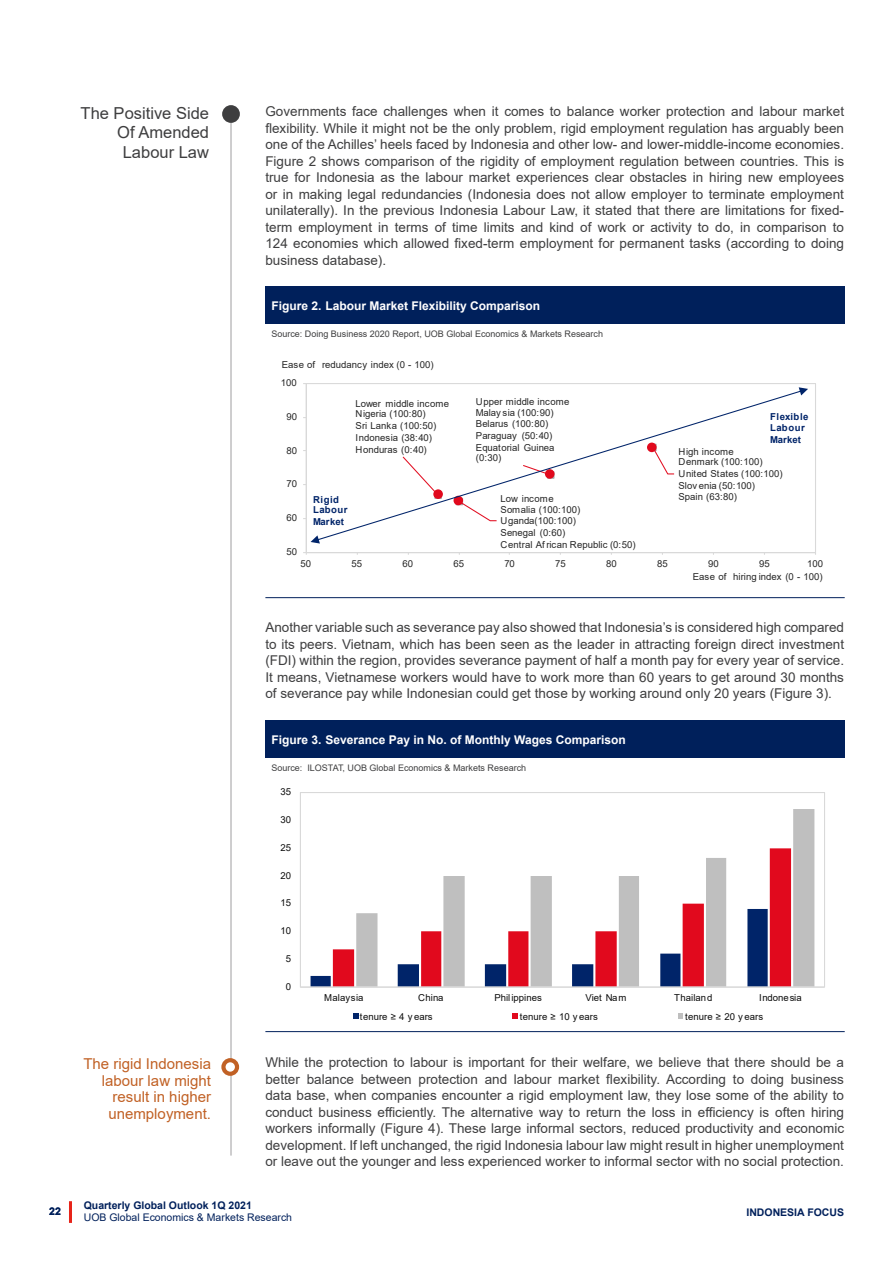
<style>
.page{position:relative;width:893px;height:1263px;background:#fff}
.page>*{position:absolute;margin:0;border:0;box-sizing:border-box;transform-origin:0 0}
.t1{font:16.5px/19.5px "Arial";color:#3e3e3f;text-align:right}
.t2{font:15px/16.5px "Arial";color:#c16125;text-align:right}
.t3{font:13.5px/16.5px "Arial";color:#3e3e3f;text-align:justify}
.t4{font:700 12px "Arial";color:#fff}
.t5{font:700 10.5px "Arial";color:#00205b}
.t6{font:10.5px "Arial";color:#00205b}
.t7{font:9.6px/11.7px "Arial";color:#262626}
.t8{font:9.6px "Arial";color:#0d0d0d}
.t9{font:700 9.6px/10.6px "Arial";letter-spacing:.055em;color:#002469}
.t10{font:9px "Arial";color:#3e3e3f}
</style>
<div class="page">
<hr style="left:69px;top:1201px;width:3px;height:22px;background:#e72419">
<hr style="left:230px;top:107px;width:2px;height:1048px;background:#a9a8aa">
<div style="left:222px;top:105px;width:18px;height:18px;background:#3e3e3f;border-radius:50%"></div>
<div style="left:265px;top:287px;width:580px;height:37px;background:#00205b"></div>
<hr style="left:265px;top:597px;width:580px;height:1px;background:#00205b">
<div style="left:306px;top:383px;width:510px;height:170px;border:1px solid #d9d9d9"></div>
<hr style="left:306px;top:384px;width:1px;height:169px;background:#d9d9d9">
<hr style="left:306px;top:552px;width:509px;height:1px;background:#d9d9d9">
<svg style="left:320px;top:391px;width:482px;height:149px"></svg>
<svg style="left:799px;top:387px;width:9px;height:8px"></svg>
<svg style="left:311px;top:535px;width:9px;height:8px"></svg>
<div style="left:265px;top:720px;width:580px;height:38px;background:#00205b"></div>
<hr style="left:265px;top:1031px;width:580px;height:1px;background:#00205b">
<svg style="left:311px;top:949px;width:22px;height:37px"></svg>
<svg style="left:333px;top:949px;width:22px;height:37px"></svg>
<svg style="left:356px;top:809px;width:458px;height:177px"></svg>
<hr style="left:300px;top:792px;width:1px;height:195px;background:#d9d9d9">
<hr style="left:300px;top:986px;width:524px;height:2px;background:#d9d9d9">
<svg style="left:353px;top:1013px;width:5px;height:5px"></svg>
<svg style="left:512px;top:1013px;width:6px;height:5px"></svg>
<svg style="left:678px;top:1013px;width:5px;height:5px"></svg>
<svg style="left:221px;top:1058px;width:18px;height:18px"></svg>
<div style="left:226px;top:1062px;width:9px;height:10px;background:#fff;border-radius:50%"></div>
<p class="t1" style="left:81px;top:103px;width:130px">The Positive Side<br>Of Amended<br>Labour Law</p>
<p class="t3" style="left:265px;top:103px;width:580px">Governments face challenges when it comes to balance worker protection and labour market flexibility. While it might not be the only problem, rigid employment regulation has arguably been one of the Achilles’ heels faced by Indonesia and other low- and lower-middle-income economies.<br>Figure 2 shows comparison of the rigidity of employment regulation between countries. This is true for Indonesia as the labour market experiences clear obstacles in hiring new employees or in making legal redundancies (Indonesia does not allow employer to terminate employment unilaterally). In the previous Indonesia Labour Law, it stated that there are limitations for fixed&shy;term employment in terms of time limits and kind of work or activity to do, in comparison to 124 economies which allowed fixed-term employment for permanent tasks (according to doing business database).</p>
<p class="t4" style="left:271px;top:297px;width:270px">Figure 2. Labour Market Flexibility Comparison</p>
<p class="t10" style="left:271px;top:327px;width:333px">Source: Doing Business 2020 Report, UOB Global Economics &amp; Markets Research</p>
<p class="t7" style="left:282px;top:359px;width:154px">Ease of redudancy index (0 - 100)</p>
<p class="t7" style="left:281px;top:377px;width:17px">100</p>
<p class="t7" style="left:286px;top:410px;width:12px">90</p>
<p class="t7" style="left:286px;top:444px;width:12px">80</p>
<p class="t7" style="left:286px;top:478px;width:12px">70</p>
<p class="t7" style="left:286px;top:512px;width:12px">60</p>
<p class="t7" style="left:286px;top:545px;width:12px">50</p>
<p class="t7" style="left:356px;top:398px;width:95px;line-height:10.6px">Lower middle income<br>Nigeria (100:80)</p>
<p class="t7" style="left:356px;top:420px;width:82px">Sri Lanka (100:50)<br>Indonesia (38:40)<br>Honduras (0:40)</p>
<p class="t9" style="left:313px;top:494px;width:36px">Rigid<br>Labour</p>
<p class="t9" style="left:313px;top:516px;width:32px">Market</p>
<p class="t7" style="left:476px;top:396px;width:95px;line-height:10.6px">Upper middle income<br>Malay sia (100:90)</p>
<p class="t7" style="left:476px;top:418px;width:80px">Belarus (100:80)<br>Paraguay (50:40)<br>Equatorial Guinea</p>
<p class="t7" style="left:476px;top:452px;width:27px">(0:30)</p>
<p class="t7" style="left:679px;top:446px;width:85px;line-height:10.6px">High income<br>Denmark (100:100)</p>
<p class="t7" style="left:679px;top:468px;width:106px">United States (100:100)<br>Slov enia (50:100)<br>Spain (63:80)</p>
<p class="t9" style="left:770px;top:412px;width:40px">Flexible<br>Labour</p>
<p class="t9" style="left:770px;top:434px;width:32px">Market</p>
<p class="t7" style="left:501px;top:493px;width:81px;line-height:10.6px">Low income<br>Somalia (100:100)</p>
<p class="t7" style="left:501px;top:515px;width:136px">Uganda(100:100)<br>Senegal (0:60)<br>Central Af rican Republic (0:50)</p>
<p class="t7" style="left:301px;top:557px;width:12px">50</p>
<p class="t7" style="left:351px;top:557px;width:12px">55</p>
<p class="t7" style="left:402px;top:557px;width:12px">60</p>
<p class="t7" style="left:453px;top:557px;width:12px">65</p>
<p class="t7" style="left:504px;top:557px;width:12px">70</p>
<p class="t7" style="left:555px;top:557px;width:12px">75</p>
<p class="t7" style="left:606px;top:557px;width:12px">80</p>
<p class="t7" style="left:657px;top:557px;width:12px">85</p>
<p class="t7" style="left:708px;top:557px;width:12px">90</p>
<p class="t7" style="left:759px;top:557px;width:12px">95</p>
<p class="t7" style="left:807px;top:557px;width:17px">100</p>
<p class="t7" style="left:693px;top:571px;width:131px">Ease of hiring index (0 - 100)</p>
<p class="t3" style="left:265px;top:619px;width:580px">Another variable such as severance pay also showed that Indonesia’s is considered high compared to its peers. Vietnam, which has been seen as the leader in attracting foreign direct investment (FDI) within the region, provides severance payment of half a month pay for every year of service.<br>It means, Vietnamese workers would have to work more than 60 years to get around 30 months of severance pay while Indonesian could get those by working around only 20 years (Figure 3).</p>
<p class="t4" style="left:271px;top:731px;width:356px">Figure 3. Severance Pay in No. of Monthly Wages Comparison</p>
<p class="t10" style="left:271px;top:761px;width:256px">Source: ILOSTAT, UOB Global Economics &amp; Markets Research</p>
<p class="t8" style="left:280px;top:785px;width:12px">35</p>
<p class="t8" style="left:280px;top:813px;width:12px">30</p>
<p class="t8" style="left:280px;top:841px;width:12px">25</p>
<p class="t8" style="left:280px;top:868px;width:12px">20</p>
<p class="t8" style="left:280px;top:896px;width:12px">15</p>
<p class="t8" style="left:280px;top:924px;width:12px">10</p>
<p class="t8" style="left:286px;top:952px;width:7px">5</p>
<p class="t2" style="left:83px;top:1056px;width:129px">The rigid Indonesia labour law might result in higher unemployment.</p>
<p class="t8" style="left:286px;top:979px;width:7px">0</p>
<p class="t8" style="left:324px;top:991px;width:41px">Malaysia</p>
<p class="t8" style="left:418px;top:991px;width:27px">China</p>
<p class="t8" style="left:494px;top:991px;width:49px">Philippines</p>
<p class="t8" style="left:585px;top:991px;width:42px">Viet Nam</p>
<p class="t8" style="left:674px;top:991px;width:40px">Thailand</p>
<p class="t8" style="left:759px;top:991px;width:44px">Indonesia</p>
<p class="t8" style="left:360px;top:1010px;width:74px">tenure ≥ 4 y ears</p>
<p class="t8" style="left:520px;top:1010px;width:80px">tenure ≥ 10 y ears</p>
<p class="t8" style="left:685px;top:1010px;width:80px">tenure ≥ 20 y ears</p>
<p class="t3" style="left:265px;top:1054px;width:580px">While the protection to labour is important for their welfare, we believe that there should be a better balance between protection and labour market flexibility. According to doing business data base, when companies encounter a rigid employment law, they lose some of the ability to conduct business efficiently. The alternative way to return the loss in efficiency is often hiring workers informally (Figure 4). These large informal sectors, reduced productivity and economic development. If left unchanged, the rigid Indonesia labour law might result in higher unemployment or leave out the younger and less experienced worker to informal sector with no social protection.</p>
<p class="t5" style="left:84px;top:1198px;width:170px">Quarterly Global Outlook 1Q 2021</p>
<p class="t6" style="left:84px;top:1210px;width:210px">UOB Global Economics &amp; Markets Research</p>
<p class="t5" style="left:49px;top:1204px;width:13px">22</p>
<p class="t5" style="left:746px;top:1205px;width:99px">INDONESIA FOCUS</p>
</div>
